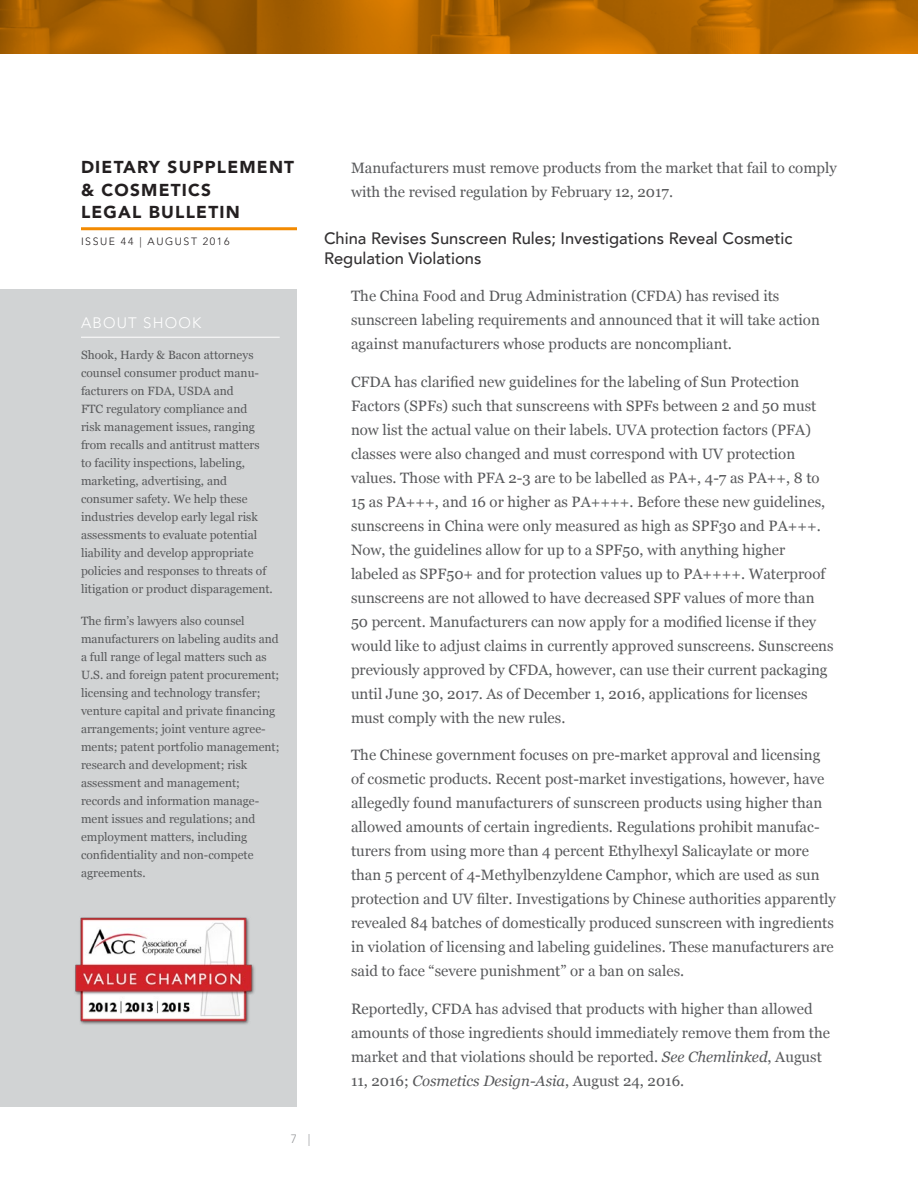
<style>
.page{position:relative;width:918px;height:1188px;background:#fff}
.page>*{position:absolute;margin:0;border:0;box-sizing:border-box;transform-origin:0 0}
.t1{font:900 17.25px/22.5px "Avenir";letter-spacing:.07em;color:#231f20}
.t2{font:500 16.5px/19.8px "Avenir";color:#333132}
.t3{font:15px/24px "Georgia";color:#58595b}
.t4{font:300 15px "Avenir LT Std";letter-spacing:.08em;color:#fff}
.t5{font:12px/18px "Georgia";color:#58595b}
.t6{font:300 12px "Avenir LT Std";color:#939598}
.t7{font:300 10.5px "Avenir LT Std";letter-spacing:.15em;color:#231f20}
.s1{font-style:italic}
</style>
<div class="page">
<svg style="left:0;top:0;width:918px;height:54px"></svg>
<hr style="left:81px;top:227px;width:216px;height:3px;background:#f38a00">
<div style="left:0;top:289px;width:297px;height:818px;background:#d1d3d4"></div>
<hr style="left:81px;top:337px;width:199px;height:1px;background:#fff">
<img style="left:75px;top:917px;width:180px;height:108px">
<p class="t1" style="left:81px;top:156px;width:215px">DIETARY SUPPLEMENT &amp; COSMETICS<br>LEGAL BULLETIN</p>
<p class="t7" style="left:81px;top:235px;width:150px">ISSUE 44 | AUGUST 2016</p>
<p class="t4" style="left:81px;top:314px;width:122px">ABOUT SHOOK</p>
<p class="t5" style="left:81px;top:346px;width:193px">Shook, Hardy &amp; Bacon attorneys counsel consumer product manu&shy;facturers on FDA, USDA and<br>FTC regulatory compliance and<br>risk management issues, ranging from recalls and antitrust matters to facility inspections, labeling, marketing, advertising, and consumer safety. We help these industries develop early legal risk assessments to evaluate potential liability and develop appropriate policies and responses to threats of litigation or product disparagement.</p>
<p class="t5" style="left:81px;top:612px;width:200px">The firm’s lawyers also counsel manufacturers on labeling audits and a full range of legal matters such as U.S. and foreign patent procurement; licensing and technology transfer; venture capital and private financing arrangements; joint venture agree&shy;ments; patent portfolio management; research and development; risk assessment and management; records and information manage&shy;ment issues and regulations; and employment matters, including confidentiality and non-compete agreements.</p>
<p class="t3" style="left:351px;top:156px;width:487px">Manufacturers must remove products from the market that fail to comply with the revised regulation by February 12, 2017.</p>
<p class="t2" style="left:324px;top:228px;width:470px">China Revises Sunscreen Rules; Investigations Reveal Cosmetic<br>Regulation Violations</p>
<p class="t3" style="left:351px;top:285px;width:470px">The China Food and Drug Administration (CFDA) has revised its sunscreen labeling requirements and announced that it will take action against manufacturers whose products are noncompliant.</p>
<p class="t3" style="left:351px;top:370px;width:484px">CFDA has clarified new guidelines for the labeling of Sun Protection Factors (SPFs) such that sunscreens with SPFs between 2 and 50 must now list the actual value on their labels. UVA protection factors (PFA) classes were also changed and must correspond with UV protection values. Those with PFA 2-3 are to be labelled as PA+, 4-7 as PA++, 8 to 15 as PA+++, and 16 or higher as PA++++. Before these new guidelines, sunscreens in China were only measured as high as SPF30 and PA+++.<br>Now, the guidelines allow for up to a SPF50, with anything higher labeled as SPF50+ and for protection values up to PA++++. Waterproof sunscreens are not allowed to have decreased SPF values of more than 50 percent. Manufacturers can now apply for a modified license if they would like to adjust claims in currently approved sunscreens. Sunscreens previously approved by CFDA, however, can use their current packaging until June 30, 2017. As of December 1, 2016, applications for licenses must comply with the new rules.</p>
<p class="t3" style="left:351px;top:744px;width:486px">The Chinese government focuses on pre-market approval and licensing of cosmetic products. Recent post-market investigations, however, have allegedly found manufacturers of sunscreen products using higher than allowed amounts of certain ingredients. Regulations prohibit manufac&shy;turers from using more than 4 percent Ethylhexyl Salicaylate or more than 5 percent of 4-Methylbenzyldene Camphor, which are used as sun protection and UV filter. Investigations by Chinese authorities apparently revealed 84 batches of domestically produced sunscreen with ingredients in violation of licensing and labeling guidelines. These manufacturers are said to face “severe punishment” or a ban on sales.</p>
<p class="t3" style="left:351px;top:997px;width:481px">Reportedly, CFDA has advised that products with higher than allowed amounts of those ingredients should immediately remove them from the market and that violations should be reported. <span class="s1">See Chemlinked</span>, August 11, 2016; <span class="s1">Cosmetics Design-Asia</span>, August 24, 2016.</p>
<p class="t6" style="left:291px;top:1132px;width:21px">7 |</p>
</div>
